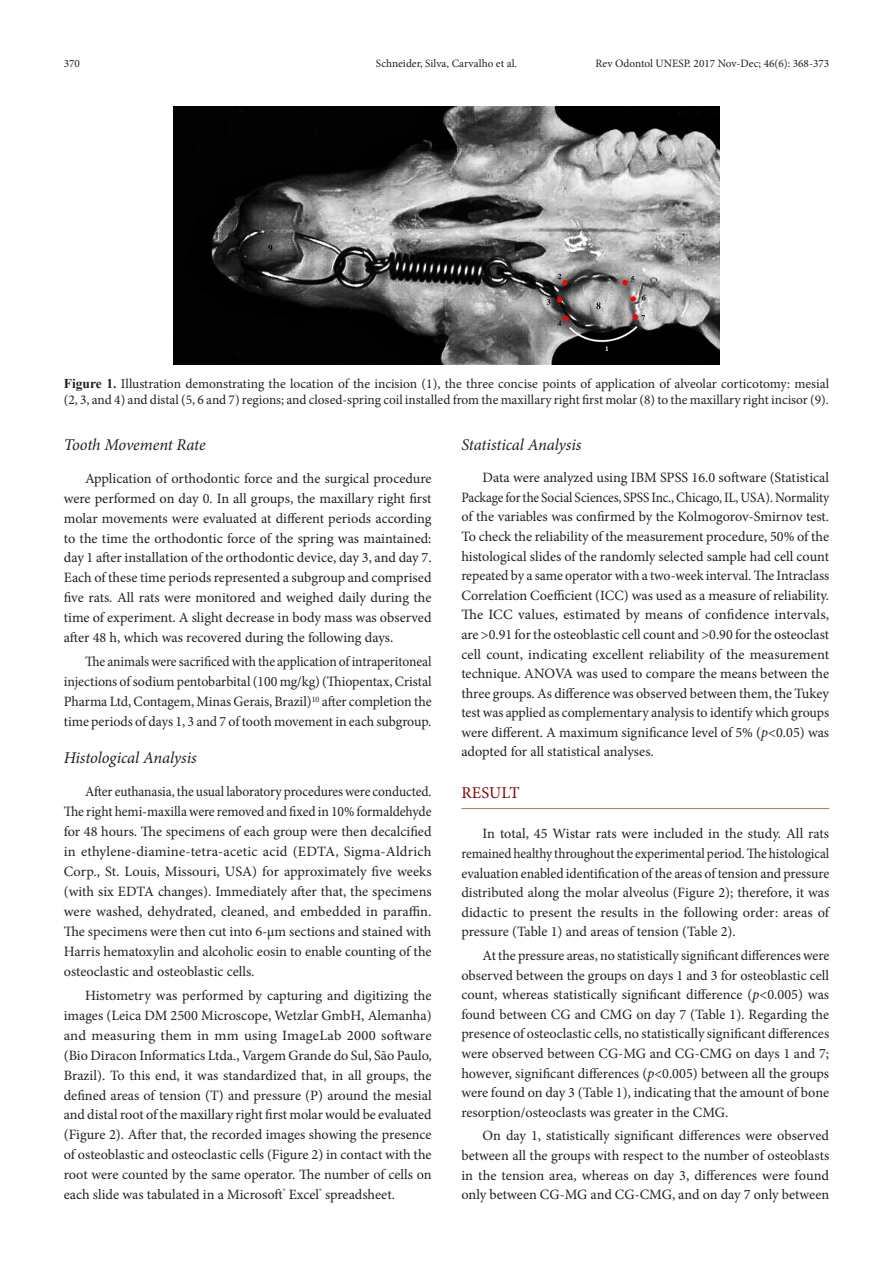
<style>
.page{position:relative;width:893px;height:1263px;background:#fff}
.page>*{position:absolute;margin:0;border:0;box-sizing:border-box;transform-origin:0 0}
.Heading2{font:italic 16.5px "Minion Pro";letter-spacing:-.01em;color:#231f20}
.t1{font:16.5px "Minion Pro";letter-spacing:.01em;color:#8b0205}
.Paragraph{font:14.25px/19.5px "Minion Pro";letter-spacing:-.005em;color:#231f20;text-align:justify}
.Paragraph-2{font:14.25px/20px "Minion Pro";letter-spacing:-.005em;color:#231f20;text-align:justify;scale:.95 1}
.FigureCaption{font:13.5px/16.2px "Minion Pro";color:#231f20}
.t2{font:11.25px "Minion Pro";color:#231f20}
.s1{font-family:"Times New Roman";font-weight:700}
.s2{font-weight:700}
.s3{font-style:italic}
</style>
<div class="page">
<hr style="left:461px;top:808px;width:368px;height:1px;background:#c27760">
<img style="left:173px;top:106px;width:546px;height:259px">
<p class="t2" style="left:64px;top:56px;width:18px">370</p>
<p class="t2" style="left:376px;top:56px;width:143px">Schneider, Silva, Carvalho et al.</p>
<p class="t2" style="left:595px;top:56px;width:235px">Rev Odontol UNESP. 2017 Nov-Dec; 46(6): 368-373</p>
<p class="FigureCaption" style="left:64px;top:375px;width:767px"><span class="s1">Figure 1</span><span class="s2">.</span> Illustration demonstrating the location of the incision (1), the three concise points of application of alveolar corticotomy: mesial (2, 3, and 4) and distal (5, 6 and 7) regions; and closed-spring coil installed from the maxillary right first molar (8) to the maxillary right incisor (9).</p>
<p class="Heading2" style="left:64px;top:433px;width:143px">Tooth Movement Rate</p>
<p class="Paragraph" style="left:64px;top:468px;width:369px;line-height:20px;text-indent:21px">Application of orthodontic force and the surgical procedure were performed on day 0. In all groups, the maxillary right first molar movements were evaluated at different periods according to the time the orthodontic force of the spring was maintained: day 1 after installation of the orthodontic device, day 3, and day 7.<br>Each of these time periods represented a subgroup and comprised five rats. All rats were monitored and weighed daily during the time of experiment. A slight decrease in body mass was observed after 48 h, which was recovered during the following days.</p>
<p class="Paragraph-2" style="left:64px;top:652px;width:389px;text-indent:21px">The animals were sacrificed with the application of intraperitoneal injections of sodium pentobarbital (100 mg/kg) (Thiopentax, Cristal Pharma Ltd, Contagem, Minas Gerais, Brazil)<sup>10</sup> after completion the time periods of days 1, 3 and 7 of tooth movement in each subgroup.</p>
<p class="Heading2" style="left:64px;top:747px;width:135px">Histological Analysis</p>
<p class="Paragraph-2" style="left:64px;top:782px;width:389px;text-indent:21px">After euthanasia, the usual laboratory procedures were conducted.<br>The right hemi-maxilla were removed and fixed in 10% formaldehyde for 48 hours. The specimens of each group were then decalcified in ethylene-diamine-tetra-acetic acid (EDTA, Sigma-Aldrich Corp., St. Louis, Missouri, USA) for approximately five weeks (with six EDTA changes). Immediately after that, the specimens were washed, dehydrated, cleaned, and embedded in paraffin.<br>The specimens were then cut into 6-μm sections and stained with Harris hematoxylin and alcoholic eosin to enable counting of the osteoclastic and osteoblastic cells.</p>
<p class="Paragraph" style="left:64px;top:985px;width:369px;line-height:20px;text-indent:21px">Histometry was performed by capturing and digitizing the images (Leica DM 2500 Microscope, Wetzlar GmbH, Alemanha) and measuring them in mm using ImageLab 2000 software (Bio Diracon Informatics Ltda., Vargem Grande do Sul, São Paulo, Brazil). To this end, it was standardized that, in all groups, the defined areas of tension (T) and pressure (P) around the mesial and distal root of the maxillary right first molar would be evaluated (Figure 2). After that, the recorded images showing the presence of osteoblastic and osteoclastic cells (Figure 2) in contact with the root were counted by the same operator. The number of cells on each slide was tabulated in a Microsoft<sup>®</sup> Excel<sup>®</sup> spreadsheet.</p>
<p class="Heading2" style="left:461px;top:433px;width:122px">Statistical Analysis</p>
<p class="Paragraph" style="left:461px;top:468px;width:369px;text-indent:21px">Data were analyzed using IBM SPSS 16.0 software (Statistical Package for the Social Sciences, SPSS Inc., Chicago, IL, USA). Normality of the variables was confirmed by the Kolmogorov-Smirnov test.<br>To check the reliability of the measurement procedure, 50% of the histological slides of the randomly selected sample had cell count repeated by a same operator with a two-week interval. The Intraclass Correlation Coefficient (ICC) was used as a measure of reliability.<br>The ICC values, estimated by means of confidence intervals, are &gt;0.91 for the osteoblastic cell count and &gt;0.90 for the osteoclast cell count, indicating excellent reliability of the measurement technique. ANOVA was used to compare the means between the three groups. As difference was observed between them, the Tukey test was applied as complementary analysis to identify which groups were different. A maximum significance level of 5% (<span class="s3">p</span>&lt;0.05) was adopted for all statistical analyses.</p>
<p class="t1" style="left:461px;top:781px;width:60px">RESULT</p>
<p class="Paragraph" style="left:461px;top:824px;width:369px;text-indent:21px">In total, 45 Wistar rats were included in the study. All rats remained healthy throughout the experimental period. The histological evaluation enabled identification of the areas of tension and pressure distributed along the molar alveolus (Figure 2); therefore, it was didactic to present the results in the following order: areas of pressure (Table 1) and areas of tension (Table 2).</p>
<p class="Paragraph" style="left:461px;top:946px;width:369px;text-indent:21px">At the pressure areas, no statistically significant differences were observed between the groups on days 1 and 3 for osteoblastic cell count, whereas statistically significant difference (<span class="s3">p</span>&lt;0.005) was found between CG and CMG on day 7 (Table 1). Regarding the presence of osteoclastic cells, no statistically significant differences were observed between CG-MG and CG-CMG on days 1 and 7; however, significant differences (<span class="s3">p</span>&lt;0.005) between all the groups were found on day 3 (Table 1), indicating that the amount of bone resorption/osteoclasts was greater in the CMG.</p>
<p class="Paragraph" style="left:461px;top:1126px;width:369px;text-indent:21px">On day 1, statistically significant differences were observed between all the groups with respect to the number of osteoblasts in the tension area, whereas on day 3, differences were found only between CG-MG and CG-CMG, and on day 7 only between</p>
</div>
